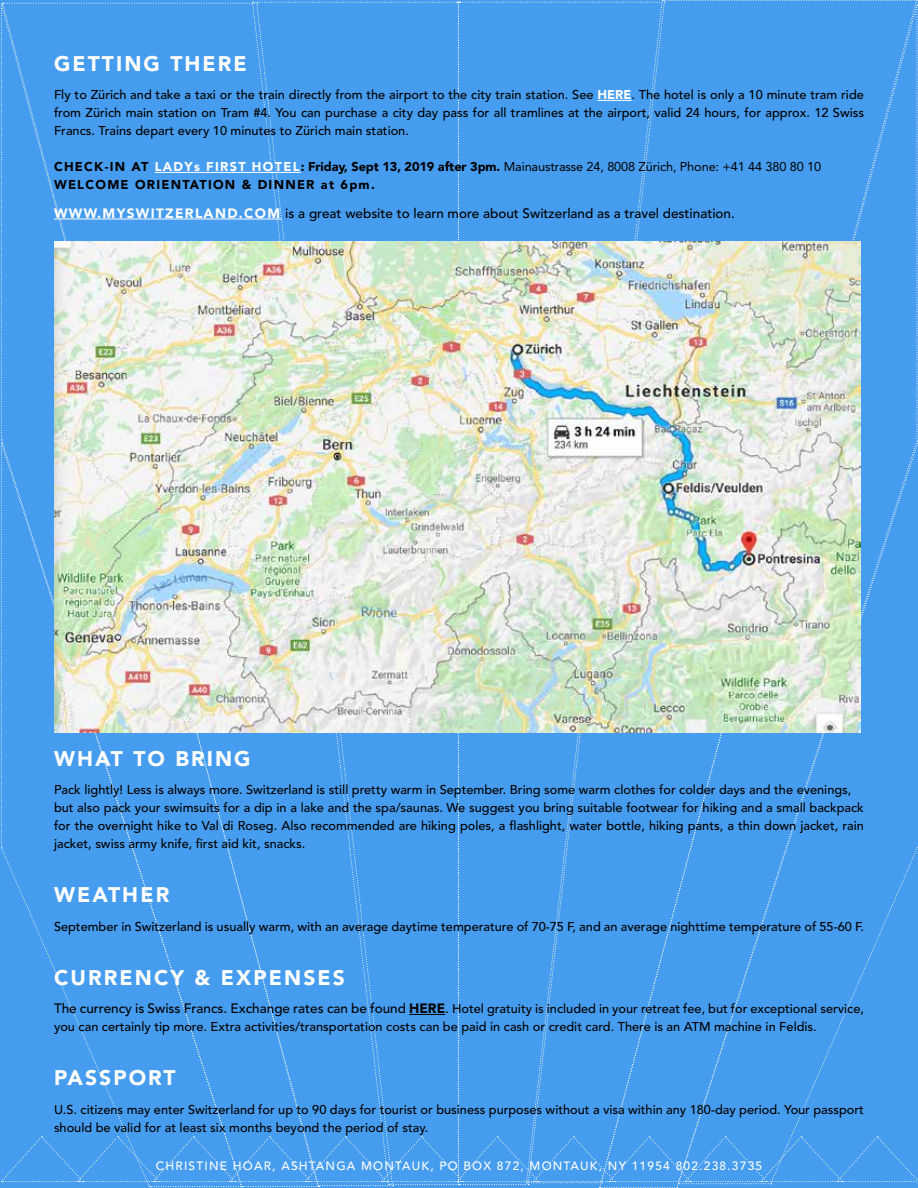
<style>
.page{position:relative;width:918px;height:1188px;background:#fff}
.page>*{position:absolute;margin:0;border:0;box-sizing:border-box;transform-origin:0 0}
.t1{font:900 21px "Avenir";letter-spacing:.1em;color:#fff}
.t2{font:500 13.5px "Avenir";color:#000}
.t3{font:900 13.5px "Avenir";letter-spacing:.1em;color:#fff}
.t4{font:500 12.75px/18px "Avenir";color:#000}
.t5{font:900 12.75px/18px "Avenir";letter-spacing:.1em;color:#000}
.t6{font:900 12.75px "Avenir";color:#fff}
.t7{font:500 12px "Avenir";letter-spacing:.1em;color:#fff}
.s1{font-weight:900;color:#fff}
.s2{color:#fff}
.s3{font-weight:400}
.s4{font-size:13.5px}
.s5{font-weight:900;font-size:13.5px}
</style>
<div class="page">
<div style="left:1px;top:0;width:917px;height:1188px;background:#469def"></div>
<hr style="left:409px;top:1014px;width:36px;height:1px;background:#000">
<img style="left:54px;top:242px;width:806px;height:491px">
<hr style="left:598px;top:100px;width:34px;height:1px;background:#fff">
<hr style="left:155px;top:172px;width:146px;height:1px;background:#fff">
<hr style="left:54px;top:219px;width:228px;height:1px;background:#fff">
<h1 class="t1" style="left:54px;top:51px;width:194px">G ETTING THERE</h1>
<p class="t4" style="left:54px;top:86px;width:812px;text-align:justify">Fly to Zürich and take a taxi or the train directly from the airport to the city train station. See <span class="s1">HERE</span>. The hotel is only a 10 minute tram ride from Zürich main station on Tram #4. You can purchase a city day pass for all tramlines at the airport, valid 24 hours, for approx. 12 Swiss Francs. Trains depart every 10 minutes to Zürich main station.</p>
<p class="t5" style="left:54px;top:158px;width:161px">CHECK-IN AT <span class="s2">LADYS FIR</span></p>
<p class="t6" style="left:230px;top:159px;width:33px">ST HOTEL</p>
<p class="t5" style="left:54px;top:158px;width:769px;text-indent:247px">: FRIDAY, SEPT 13, 2019 AFTER 3PM. <span class="s3">Mainaustrasse 24, 8008 Zürich, Phone: +41 44 380 80 10<br></span>WELCOME ORIENTATION &amp; DINN ER AT 6PM.</p>
<p class="t3" style="left:54px;top:205px;width:162px">WWW.MYSWITZ ERLAND</p>
<p class="t2" style="left:239px;top:205px;width:497px"><span class="s1">.COM</span> is a great website to learn more about Switzerland as a travel destination.</p>
<h1 class="t1" style="left:54px;top:746px;width:198px">WHAT TO BRIN G</h1>
<p class="t4" style="left:54px;top:781px;width:811px">Pack lightly! Less is always more. Switzerland is still pretty warm in September. Bring some warm clothes for colder days and the evenings, but also pack your swimsuits for a dip in a lake and the spa/saunas. We suggest you bring suitable footwear for hiking and a small backpack for the overnight hike to Val di Roseg. Also recommended are hiking poles, a flashlight, water bottle, hiking pants, a thin down jacket, rain jacket, swiss army knife, first aid kit, snacks.</p>
<h1 class="t1" style="left:54px;top:882px;width:117px">WEATHER</h1>
<p class="t4" style="left:54px;top:917px;width:811px">September in Switzerland is usually warm, with an average daytime temperature of 70-75 F, and an average nighttime temperature of 55-60 F.</p>
<h1 class="t1" style="left:54px;top:965px;width:290px">CURRENCY &amp; EXPENS ES</h1>
<p class="t4" style="left:54px;top:1000px;width:812px"><span class="s4">The currency is Swiss Francs. Exchange rates can be found</span> <span class="s5">HERE</span><span class="s4">.</span> H otel gratuity is included in your retreat fee, but for exceptional service, you can certainly tip more. Extra activities/transportation costs can be paid in cash or credit card. There is an ATM</p>
<p class="t4" style="left:714px;top:1018px;width:104px">machine in Feldis.</p>
<h1 class="t1" style="left:54px;top:1065px;width:30px">PASSP</h1>
<h1 class="t1" style="left:129px;top:1065px;width:48px">ORT</h1>
<p class="t4" style="left:54px;top:1100px;width:811px">U .S. citizens may enter Switzerland for up to 90 days for tourist or business purposes without a visa within any 180-day period. Your passport should be valid for at least six months beyond the period of stay.</p>
<p class="t7" style="left:156px;top:1159px;width:608px">christine hoar, ashtanga montauk, po box 872, montauk, ny 11954 802.238.3735</p>
</div>
